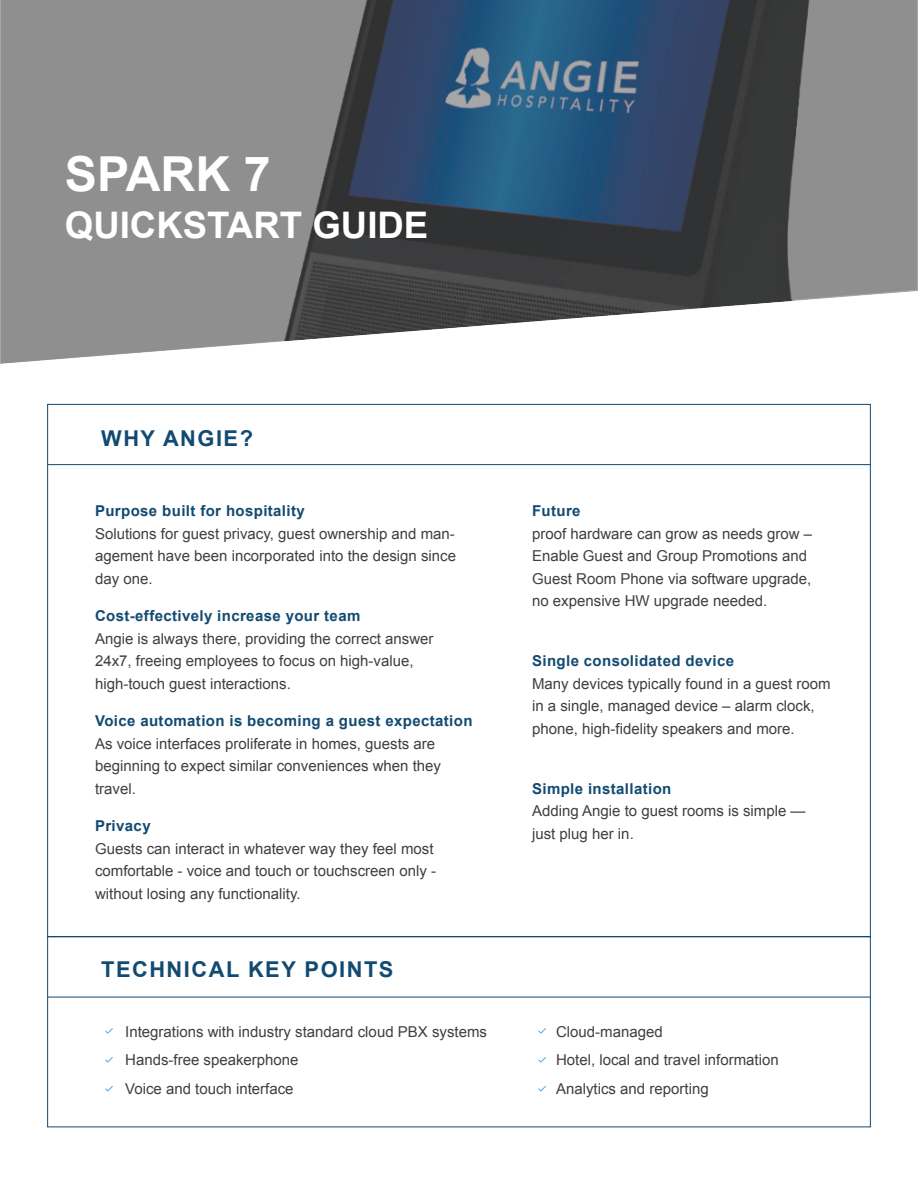
<style>
.page{position:relative;width:918px;height:1188px;background:#fff}
.page>*{position:absolute;margin:0;border:0;box-sizing:border-box;transform-origin:0 0}
.t1{font:700 48.3px "Arial";color:#fff}
.t2{font:700 36.6px "Arial";color:#fff}
.t3{font:700 21.9px "Arial";letter-spacing:.07em;color:#124a71}
.t4{font:15px/22.5px "Arial";color:#3f3f3f}
.t5{font:700 15px "Arial";letter-spacing:.025em;color:#124a71}
</style>
<div class="page">
<hr style="left:48px;top:464px;width:822px;height:1px;background:#124a71">
<div style="left:47px;top:936px;width:824px;height:191px;border:1px solid #124a71"></div>
<hr style="left:48px;top:997px;width:822px;height:1px;background:#124a71">
<img style="left:0;top:0;width:918px;height:364px">
<svg style="left:105px;top:1028px;width:8px;height:6px"></svg>
<svg style="left:105px;top:1057px;width:8px;height:6px"></svg>
<svg style="left:105px;top:1086px;width:8px;height:5px"></svg>
<svg style="left:538px;top:1028px;width:8px;height:6px"></svg>
<svg style="left:538px;top:1057px;width:8px;height:6px"></svg>
<svg style="left:538px;top:1086px;width:8px;height:5px"></svg>
<h1 class="t1" style="left:65px;top:142px;width:207px">SPARK 7</h1>
<h2 class="t2" style="left:65px;top:201px;width:365px">QUICKSTART GUIDE</h2>
<h3 class="t3" style="left:101px;top:424px;width:153px">WHY ANGIE?</h3>
<p class="t5" style="left:95px;top:501px;width:211px">Purpose built for hospitality</p>
<p class="t4" style="left:95px;top:522px;width:363px;text-align:justify">Solutions for guest privacy, guest ownership and man&shy;agement have been incorporated into the design since day one.</p>
<p class="t5" style="left:95px;top:606px;width:267px">Cost-effectively increase your team</p>
<p class="t4" style="left:95px;top:627px;width:340px">Angie is always there, providing the correct answer<br>24x7, freeing employees to focus on high-value, high-touch guest interactions.</p>
<p class="t5" style="left:95px;top:711px;width:379px">Voice automation is becoming a guest expectation</p>
<p class="t4" style="left:95px;top:732px;width:347px">As voice interfaces proliferate in homes, guests are beginning to expect similar conveniences when they travel.</p>
<p class="t5" style="left:95px;top:816px;width:57px">Privacy</p>
<p class="t4" style="left:95px;top:837px;width:342px">Guests can interact in whatever way they feel most comfortable - voice and touch or touchscreen only - without losing any functionality.</p>
<h3 class="t3" style="left:101px;top:955px;width:294px">TECHNICAL KEY POINTS</h3>
<p class="t5" style="left:532px;top:501px;width:50px">Future</p>
<p class="t4" style="left:532px;top:522px;width:282px">proof hardware can grow as needs grow – Enable Guest and Group Promotions and Guest Room Phone via software upgrade, no expensive HW upgrade needed.</p>
<p class="t5" style="left:532px;top:651px;width:203px">Single consolidated device</p>
<p class="t4" style="left:532px;top:672px;width:300px">Many devices typically found in a guest room in a single, managed device – alarm clock, phone, high-fidelity speakers and more.</p>
<p class="t5" style="left:532px;top:779px;width:141px">Simple installation</p>
<p class="t4" style="left:532px;top:800px;width:275px">Adding Angie to guest rooms is simple — just plug her in.</p>
<p class="t4" style="left:125px;top:1017px;width:363px;line-height:28.5px">Integrations with industry standard cloud PBX systems<br>Hands-free speakerphone<br>Voice and touch interface</p>
<p class="t4" style="left:556px;top:1017px;width:224px;line-height:28.5px">Cloud-managed<br>Hotel, local and travel information<br>Analytics and reporting</p>
</div>
